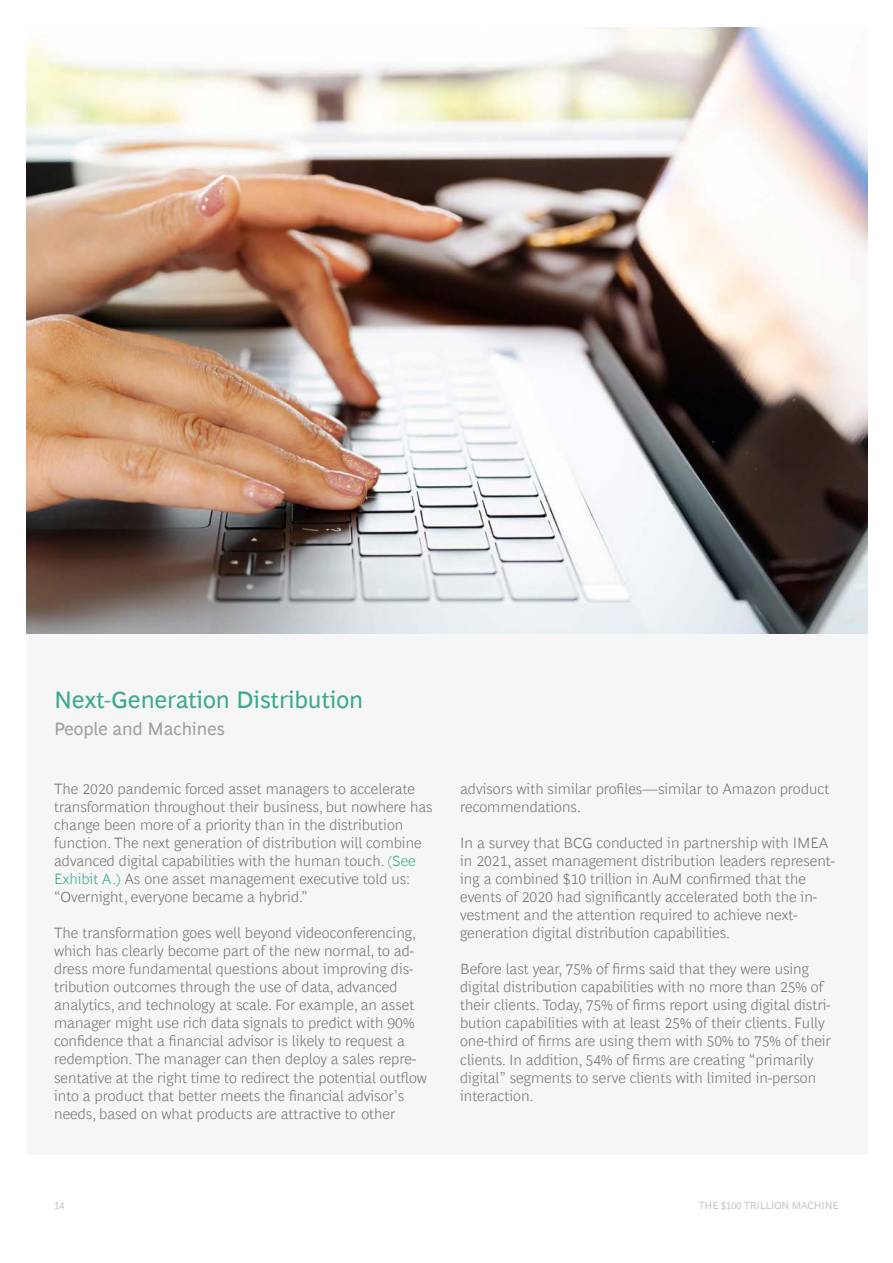
<style>
.page{position:relative;width:893px;height:1263px;background:#fff}
.page>*{position:absolute;margin:0;border:0;box-sizing:border-box;transform-origin:0 0}
.t1{font:24px "Henderson BCG Sans";color:#3ca98f}
.t2{font:18px "Henderson BCG Sans";color:#a19e9d}
.t3{font:300 15px/18px "Henderson BCG Sans";color:#777472}
.t4{font:10.5px "Henderson BCG Sans";letter-spacing:-.02em;color:#cac7c7}
.s1{color:#3ca98f}
</style>
<div class="page">
<div style="left:27px;top:27px;width:840px;height:1128px;background:#f6f6f6"></div>
<img style="left:27px;top:28px;width:840px;height:605px">
<h1 class="t1" style="left:54px;top:683px;width:311px">Next-Generation Distribution</h1>
<p class="t2" style="left:54px;top:715px;width:172px">People and Machines</p>
<p class="t3" style="left:54px;top:778px;width:380px">The 2020 pandemic forced asset managers to accelerate transformation throughout their business, but nowhere has change been more of a priority than in the distribution function. The next generation of distribution will combine advanced digital capabilities with the human touch. <span class="s1">(See Exhibit A.)</span> As one asset management executive told us: “Overnight, everyone became a hybrid.”</p>
<p class="t3" style="left:54px;top:923px;width:374px">The transformation goes well beyond videoconferencing, which has clearly become part of the new normal, to ad&shy;dress more fundamental questions about improving dis&shy;tribution outcomes through the use of data, advanced analytics, and technology at scale. For example, an asset manager might use rich data signals to predict with 90% confidence that a financial advisor is likely to request a redemption. The manager can then deploy a sales repre&shy;sentative at the right time to redirect the potential outflow into a product that better meets the financial advisor’s needs, based on what products are attractive to other</p>
<p class="t3" style="left:460px;top:778px;width:371px">advisors with similar profiles—similar to Amazon product recommendations.</p>
<p class="t3" style="left:460px;top:832px;width:376px">In a survey that BCG conducted in partnership with IMEA in 2021, asset management distribution leaders represent&shy;ing a combined $10 trillion in AuM confirmed that the events of 2020 had significantly accelerated both the in&shy;vestment and the attention required to achieve next&shy;generation digital distribution capabilities.</p>
<p class="t3" style="left:460px;top:959px;width:372px">Before last year, 75% of firms said that they were using digital distribution capabilities with no more than 25% of their clients. Today, 75% of firms report using digital distri&shy;bution capabilities with at least 25% of their clients. Fully one-third of firms are using them with 50% to 75% of their clients. In addition, 54% of firms are creating “primarily digital” segments to serve clients with limited in-person interaction.</p>
<p class="t4" style="left:54px;top:1198px;width:12px">14</p>
<p class="t4" style="left:699px;top:1198px;width:142px">THE $100 TRILLION MACHINE</p>
</div>
